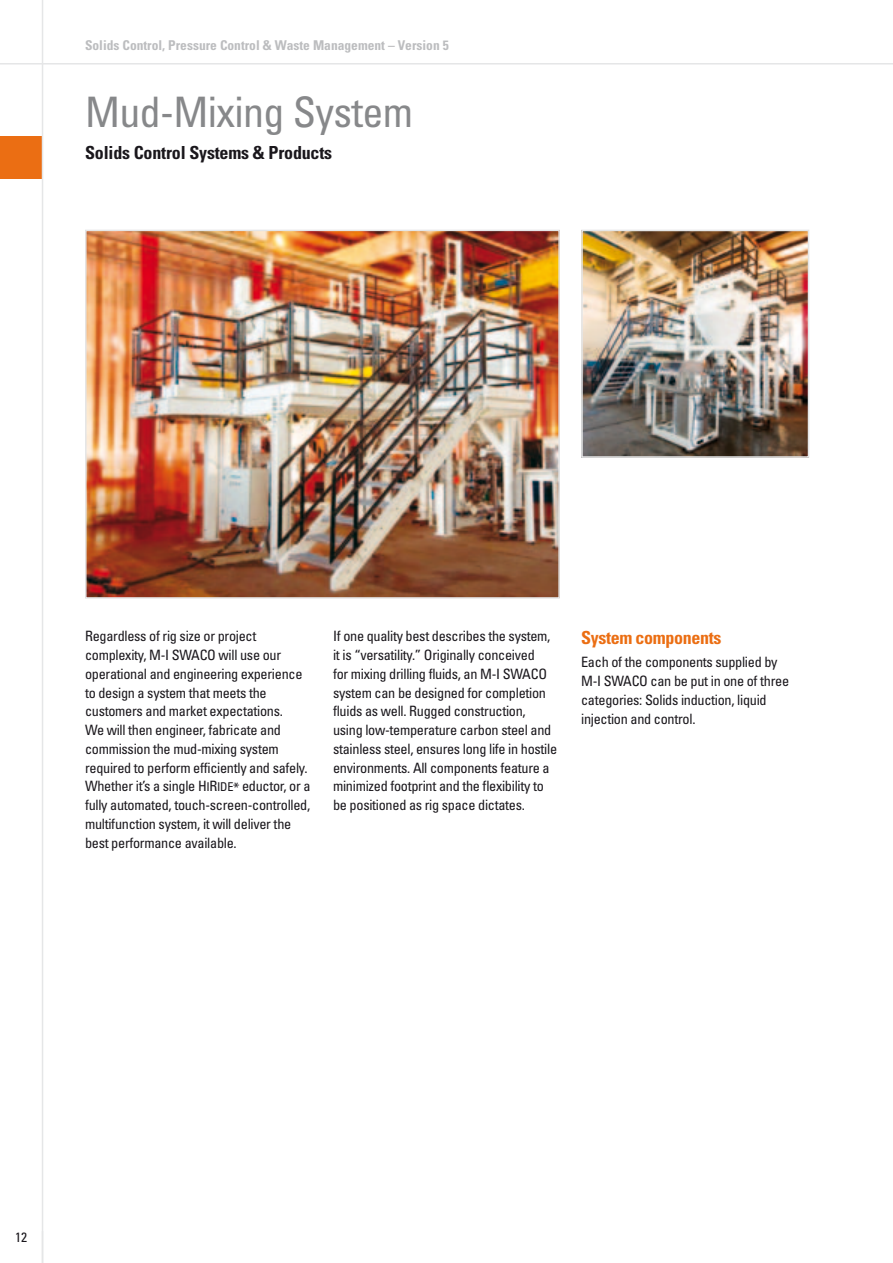
<style>
.page{position:relative;width:893px;height:1263px;background:#fff}
.page>*{position:absolute;margin:0;border:0;box-sizing:border-box;transform-origin:0 0}
.t1{font:condensed 42px "Univers";letter-spacing:-.015em;color:#87888a}
.t2{font:700 condensed 18px "Univers";letter-spacing:-.01em;color:#1a171c}
.t3{font:700 condensed 18px "Univers";letter-spacing:-.02em;color:#eb6e13}
.t4{font:condensed 14.25px/18.8px "Univers";letter-spacing:-.02em;color:#1a171c}
.t5{font:700 condensed 13.5px "Univers";color:#bcbdbf}
.t6{font:condensed 13.5px "Univers";color:#1a171c}
.s1{font-family:"Univers Condensed SC850";font-stretch:normal}
.s2{font-family:"Univers Condensed SC850";font-stretch:normal;font-size:12.15px}
</style>
<div class="page">
<div style="left:0;top:136px;width:43px;height:43px;background:#eb6e13"></div>
<img style="left:88px;top:233px;width:469px;height:363px">
<div style="left:85px;top:230px;width:475px;height:369px;border:2px solid #e5e6e7"></div>
<img style="left:584px;top:233px;width:222px;height:222px">
<div style="left:581px;top:230px;width:228px;height:228px;border:2px solid #e5e6e7"></div>
<hr style="left:0;top:63px;width:893px;height:2px;background:#e5e6e7">
<hr style="left:42px;top:0;width:1px;height:1263px;background:#e5e6e7">
<p class="t5" style="left:85px;top:37px;width:365px">Solids Control, Pressure Control &amp; Waste Management – Version 5</p>
<h1 class="t1" style="left:85px;top:86px;width:330px">Mud-Mixing System</h1>
<p class="t2" style="left:85px;top:142px;width:249px">Solids Control Systems &amp; Products</p>
<p class="t4" style="left:85px;top:627px;width:227px">Regardless of rig size or project complexity, M-I SWACO will use our operational and engineering experience to design a system that meets the customers and market expectations.<br>We will then engineer, fabricate and commission the mud-mixing system required to perform efficiently and safely.<br>Whether it’s a single <span class="s1">H</span><span class="s2">i</span><span class="s1">R</span><span class="s2">ide</span><span class="s1">*</span> eductor, or a fully automated, touch-screen-controlled, multifunction system, it will deliver the best performance available.</p>
<p class="t4" style="left:333px;top:627px;width:226px">If one quality best describes the system, it is “versatility.” Originally conceived<br>for mixing drilling fluids, an M-I SWACO system can be designed for completion fluids as well. Rugged construction, using low‑temperature carbon steel and stainless steel, ensures long life in hostile environments. All components feature a minimized footprint and the flexibility to be positioned as rig space dictates.</p>
<p class="t3" style="left:581px;top:627px;width:142px">System components</p>
<p class="t4" style="left:581px;top:653px;width:209px">Each of the components supplied by<br>M-I SWACO can be put in one of three categories: Solids induction, liquid injection and control.</p>
<p class="t6" style="left:15px;top:1228px;width:13px">12</p>
</div>
